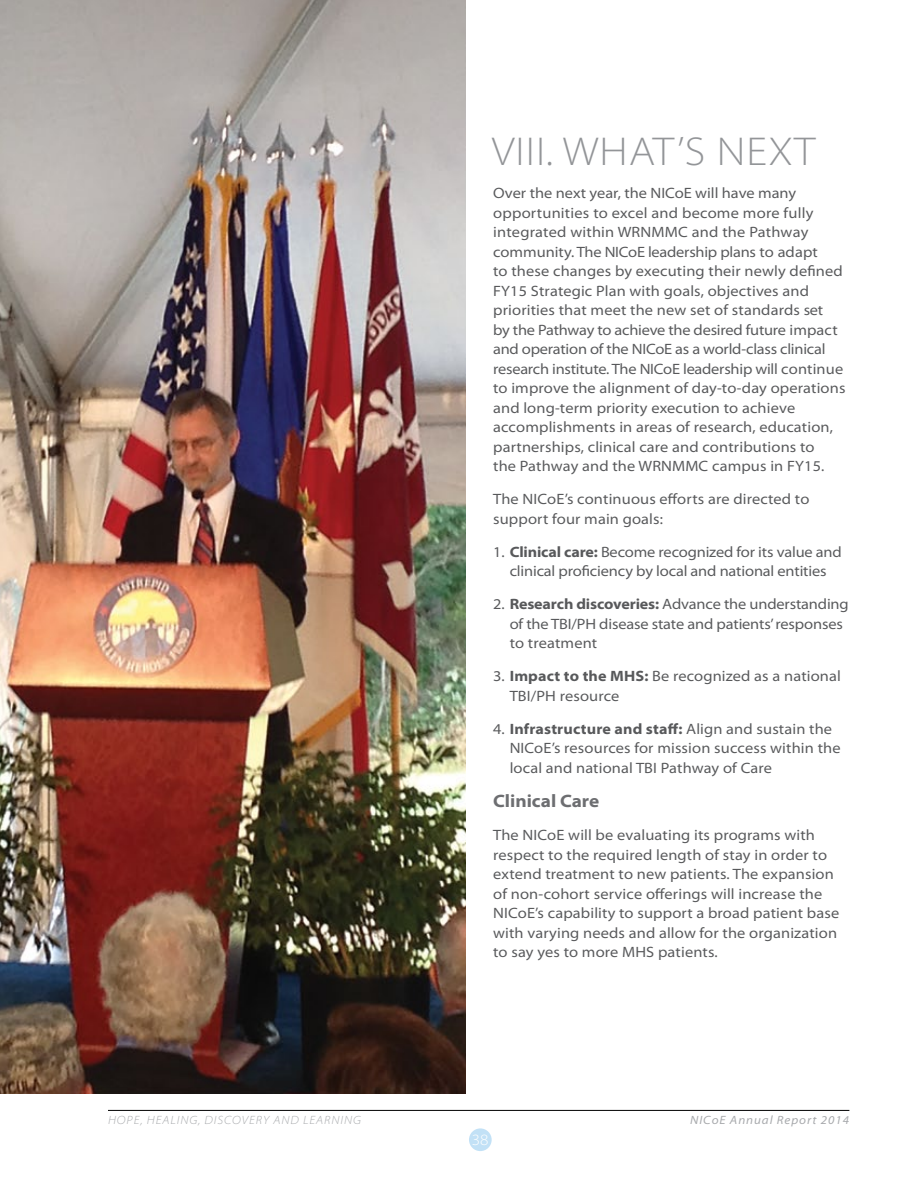
<style>
.page{position:relative;width:918px;height:1188px;background:#fff}
.page>*{position:absolute;margin:0;border:0;box-sizing:border-box;transform-origin:0 0}
.t1{font:300 semi-expanded 40.5px "Myriad Pro";letter-spacing:.03em;color:#939598}
.t2{font:700 semi-expanded 18px "Myriad Pro";color:#6d6e71}
.t3{font:300 semi-expanded 15.75px "Myriad Pro";color:#fff}
.t4{font:semi-expanded 15px/19.5px "Myriad Pro";letter-spacing:.01em;color:#58595b}
.t5{font:semi-expanded 15px/19.5px "Myriad Pro";letter-spacing:-.01em;color:#58595b;text-align:center}
.t6{font:italic 300 semi-expanded 12px "Myriad Pro";letter-spacing:.08em;color:#a7a9ac}
.t7{font:italic semi-expanded 12px "Myriad Pro";letter-spacing:.08em;color:#a7a9ac}
.s1{font-weight:700}
</style>
<div class="page">
<hr style="left:108px;top:1110px;width:741px;height:1px;background:#000">
<div style="left:469px;top:1128px;width:23px;height:23px;background:#c2e1f6;border-radius:50%"></div>
<img style="left:0;top:0;width:466px;height:1094px">
<h2 class="t1" style="left:492px;top:128px;width:324px">VIII. WHAT’S NEXT</h2>
<p class="t4" style="left:493px;top:184px;width:354px">Over the next year, the NICoE will have many opportunities to excel and become more fully integrated within WRNMMC and the Pathway community. The NICoE leadership plans to adapt<br>to these changes by executing their newly defined FY15 Strategic Plan with goals, objectives and priorities that meet the new set of standards set<br>by the Pathway to achieve the desired future impact and operation of the NICoE as a world-class clinical research institute. The NICoE leadership will continue to improve the alignment of day-to-day operations and long-term priority execution to achieve accomplishments in areas of research, education, partnerships, clinical care and contributions to<br>the Pathway and the WRNMMC campus in FY15.</p>
<p class="t4" style="left:493px;top:490px;width:318px">The NICoE’s continuous efforts are directed to support four main goals:</p>
<p class="t5" style="left:493px;top:542px;width:350px">1. <span class="s1">Clinical care:</span> Become recognized for its value and clinical proficiency by local and national entities</p>
<p class="t5" style="left:510px;top:595px;width:341px;text-align:left;text-indent:-16px">2. <span class="s1">Research discoveries:</span> Advance the understanding of the TBI/PH disease state and patients’ responses to treatment</p>
<p class="t4" style="left:510px;top:667px;width:333px;text-indent:-16px">3. <span class="s1">Impact to the MHS:</span> Be recognized as a national<br>TBI/PH resource</p>
<p class="t4" style="left:510px;top:719px;width:332px;text-indent:-16px">4. <span class="s1">Infrastructure and staff:</span> Align and sustain the<br>NICoE’s resources for mission success within the local and national TBI Pathway of Care</p>
<h3 class="t2" style="left:493px;top:791px;width:108px">Clinical Care</h3>
<p class="t4" style="left:493px;top:826px;width:348px">The NICoE will be evaluating its programs with respect to the required length of stay in order to extend treatment to new patients. The expansion of non-cohort service offerings will increase the NICoE’s capability to support a broad patient base with varying needs and allow for the organization to say yes to more MHS patients.</p>
<p class="t6" style="left:108px;top:1114px;width:254px">HOPE, HEALING, DISCOVERY AND LEARNING</p>
<p class="t7" style="left:690px;top:1114px;width:160px">NICoE Annual Report 2014</p>
<p class="t3" style="left:472px;top:1131px;width:18px">38</p>
</div>
